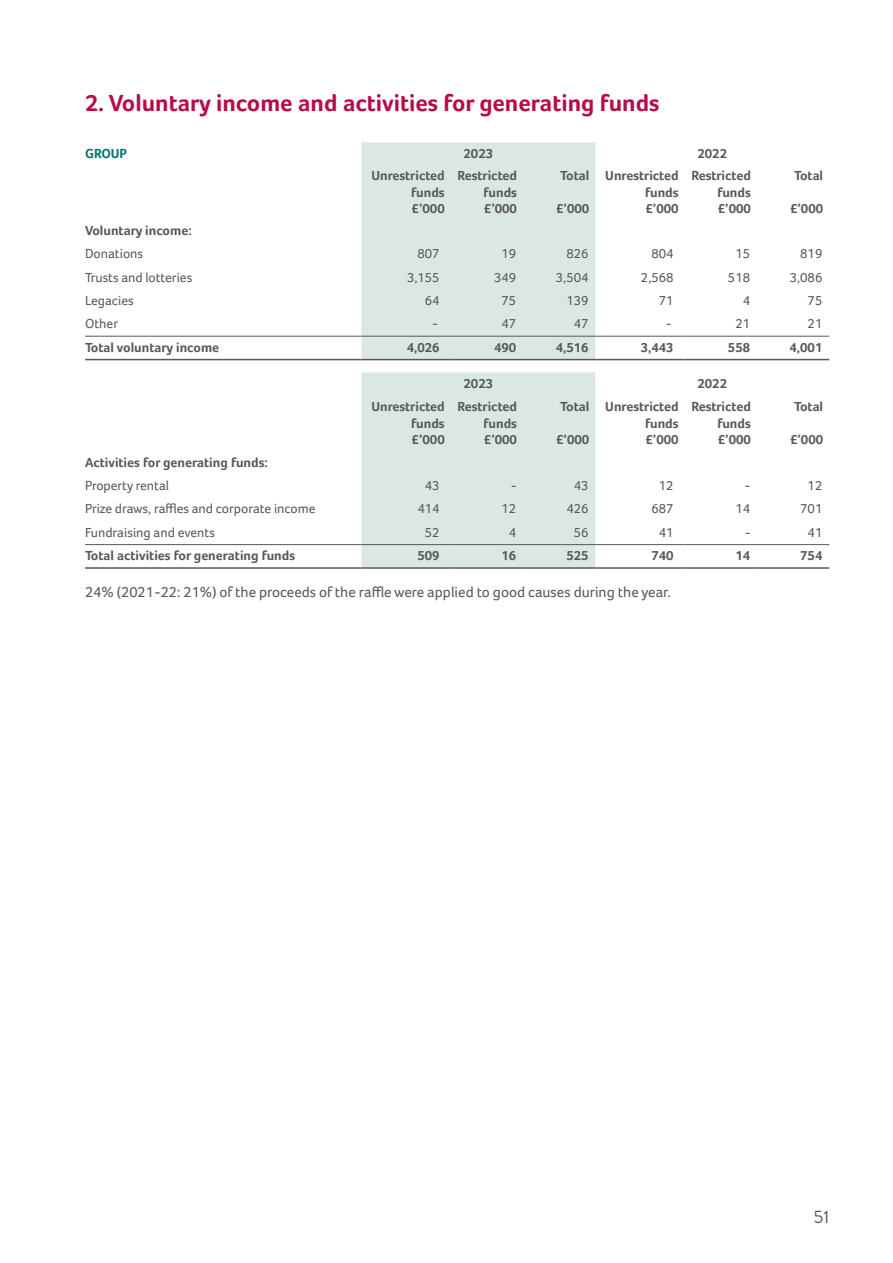
<style>
.page{position:relative;width:893px;height:1263px;background:#fff}
.page>*{position:absolute;margin:0;border:0;box-sizing:border-box;transform-origin:0 0}
.Sub_heading{font:700 24px "Foco W";color:#b80b4a}
.t1{font:18px "Brandon Grotesque";color:#57585a}
.Body_copy{font:15px "Foco W";color:#57585a}
.Body_copy-2{font:700 13.5px/16.5px "Foco W";color:#57585a;text-align:justify}
.Body_copy-3{font:13.5px "Foco W";color:#57585a}
.Body_copy-4{font:700 13.5px "Foco W";color:#057266}
</style>
<div class="page">
<div style="left:361px;top:142px;width:234px;height:425px;background:#dbe8e1"></div>
<hr style="left:85px;top:336px;width:276px;height:1px;background:#57585a">
<hr style="left:361px;top:336px;width:90px;height:1px;background:#57585a">
<hr style="left:451px;top:336px;width:72px;height:1px;background:#57585a">
<hr style="left:523px;top:336px;width:72px;height:1px;background:#57585a">
<hr style="left:595px;top:336px;width:90px;height:1px;background:#57585a">
<hr style="left:685px;top:336px;width:72px;height:1px;background:#57585a">
<hr style="left:757px;top:336px;width:72px;height:1px;background:#57585a">
<hr style="left:85px;top:359px;width:276px;height:1px;background:#57585a">
<hr style="left:361px;top:359px;width:90px;height:1px;background:#57585a">
<hr style="left:451px;top:359px;width:72px;height:1px;background:#57585a">
<hr style="left:523px;top:359px;width:72px;height:1px;background:#57585a">
<hr style="left:595px;top:359px;width:90px;height:1px;background:#57585a">
<hr style="left:685px;top:359px;width:72px;height:1px;background:#57585a">
<hr style="left:757px;top:359px;width:72px;height:1px;background:#57585a">
<hr style="left:85px;top:544px;width:276px;height:1px;background:#57585a">
<hr style="left:85px;top:567px;width:276px;height:2px;background:#57585a">
<hr style="left:361px;top:544px;width:90px;height:1px;background:#57585a">
<hr style="left:451px;top:544px;width:72px;height:1px;background:#57585a">
<hr style="left:523px;top:544px;width:72px;height:1px;background:#57585a">
<hr style="left:595px;top:544px;width:90px;height:1px;background:#57585a">
<hr style="left:685px;top:544px;width:72px;height:1px;background:#57585a">
<hr style="left:757px;top:544px;width:72px;height:1px;background:#57585a">
<hr style="left:361px;top:567px;width:90px;height:2px;background:#57585a">
<hr style="left:451px;top:567px;width:72px;height:2px;background:#57585a">
<hr style="left:523px;top:567px;width:72px;height:2px;background:#57585a">
<hr style="left:595px;top:567px;width:90px;height:2px;background:#57585a">
<hr style="left:685px;top:567px;width:72px;height:2px;background:#57585a">
<hr style="left:757px;top:567px;width:72px;height:2px;background:#57585a">
<p class="Sub_heading" style="left:85px;top:89px;width:576px">2. Voluntary income and activities for generating funds</p>
<p class="Body_copy-4" style="left:85px;top:145px;width:44px">GROUP</p>
<p class="Body_copy-2" style="left:464px;top:145px;width:31px">2023</p>
<p class="Body_copy-2" style="left:697px;top:145px;width:31px">2022</p>
<p class="Body_copy-2" style="left:411px;top:167px;width:35px;text-indent:-40px">Unrestricted funds £’000</p>
<p class="Body_copy-2" style="left:483px;top:167px;width:35px;text-indent:-26px">Restricted funds £’000</p>
<p class="Body_copy-2" style="left:560px;top:167px;width:31px">Total</p>
<p class="Body_copy-2" style="left:645px;top:167px;width:35px;text-indent:-40px">Unrestricted funds £’000</p>
<p class="Body_copy-2" style="left:717px;top:167px;width:35px;text-indent:-26px">Restricted funds £’000</p>
<p class="Body_copy-2" style="left:794px;top:167px;width:31px">Total</p>
<p class="Body_copy-2" style="left:556px;top:200px;width:35px">£’000</p>
<p class="Body_copy-2" style="left:790px;top:200px;width:35px">£’000</p>
<p class="Body_copy-2" style="left:85px;top:222px;width:108px">Voluntary income:</p>
<p class="Body_copy-3" style="left:85px;top:246px;width:60px">Donations</p>
<p class="Body_copy-3" style="left:417px;top:246px;width:24px">807</p>
<p class="Body_copy-3" style="left:501px;top:246px;width:16px">19</p>
<p class="Body_copy-3" style="left:566px;top:246px;width:24px">826</p>
<p class="Body_copy-3" style="left:651px;top:246px;width:24px">804</p>
<p class="Body_copy-3" style="left:735px;top:246px;width:16px">15</p>
<p class="Body_copy-3" style="left:800px;top:246px;width:24px">819</p>
<p class="Body_copy-3" style="left:85px;top:269px;width:109px">Trusts and lotteries</p>
<p class="Body_copy-3" style="left:407px;top:269px;width:34px">3,155</p>
<p class="Body_copy-3" style="left:494px;top:269px;width:24px">349</p>
<p class="Body_copy-3" style="left:556px;top:269px;width:34px">3,504</p>
<p class="Body_copy-3" style="left:641px;top:269px;width:34px">2,568</p>
<p class="Body_copy-3" style="left:728px;top:269px;width:24px">518</p>
<p class="Body_copy-3" style="left:790px;top:269px;width:34px">3,086</p>
<p class="Body_copy-3" style="left:85px;top:293px;width:50px">Legacies</p>
<p class="Body_copy-3" style="left:425px;top:293px;width:16px">64</p>
<p class="Body_copy-3" style="left:501px;top:293px;width:16px">75</p>
<p class="Body_copy-3" style="left:566px;top:293px;width:24px">139</p>
<p class="Body_copy-3" style="left:659px;top:293px;width:16px">71</p>
<p class="Body_copy-3" style="left:743px;top:293px;width:9px">4</p>
<p class="Body_copy-3" style="left:808px;top:293px;width:16px">75</p>
<p class="Body_copy-3" style="left:85px;top:316px;width:35px">Other</p>
<p class="Body_copy-3" style="left:432px;top:316px;width:7px">-</p>
<p class="Body_copy-3" style="left:501px;top:316px;width:16px">47</p>
<p class="Body_copy-3" style="left:574px;top:316px;width:16px">47</p>
<p class="Body_copy-3" style="left:666px;top:316px;width:7px">-</p>
<p class="Body_copy-3" style="left:735px;top:316px;width:16px">21</p>
<p class="Body_copy-3" style="left:808px;top:316px;width:16px">21</p>
<p class="Body_copy-2" style="left:85px;top:339px;width:136px">Total voluntary income</p>
<p class="Body_copy-2" style="left:407px;top:339px;width:34px">4,026</p>
<p class="Body_copy-2" style="left:494px;top:339px;width:24px">490</p>
<p class="Body_copy-2" style="left:556px;top:339px;width:34px">4,516</p>
<p class="Body_copy-2" style="left:641px;top:339px;width:34px">3,443</p>
<p class="Body_copy-2" style="left:728px;top:339px;width:24px">558</p>
<p class="Body_copy-2" style="left:789px;top:339px;width:34px">4,001</p>
<p class="Body_copy-2" style="left:464px;top:375px;width:31px">2023</p>
<p class="Body_copy-2" style="left:697px;top:375px;width:31px">2022</p>
<p class="Body_copy-2" style="left:411px;top:398px;width:35px;text-indent:-40px">Unrestricted funds £’000</p>
<p class="Body_copy-2" style="left:483px;top:398px;width:35px;text-indent:-26px">Restricted funds £’000</p>
<p class="Body_copy-2" style="left:560px;top:398px;width:31px">Total</p>
<p class="Body_copy-2" style="left:645px;top:398px;width:35px;text-indent:-40px">Unrestricted funds £’000</p>
<p class="Body_copy-2" style="left:717px;top:398px;width:35px;text-indent:-26px">Restricted funds £’000</p>
<p class="Body_copy-2" style="left:794px;top:398px;width:31px">Total</p>
<p class="Body_copy-2" style="left:556px;top:431px;width:35px">£’000</p>
<p class="Body_copy-2" style="left:790px;top:431px;width:35px">£’000</p>
<p class="Body_copy-2" style="left:85px;top:454px;width:184px">Activities for generating funds:</p>
<p class="Body_copy-3" style="left:85px;top:478px;width:86px">Property rental</p>
<p class="Body_copy-3" style="left:425px;top:478px;width:16px">43</p>
<p class="Body_copy-3" style="left:511px;top:478px;width:7px">-</p>
<p class="Body_copy-3" style="left:574px;top:478px;width:16px">43</p>
<p class="Body_copy-3" style="left:659px;top:478px;width:16px">12</p>
<p class="Body_copy-3" style="left:745px;top:478px;width:7px">-</p>
<p class="Body_copy-3" style="left:808px;top:478px;width:16px">12</p>
<p class="Body_copy-3" style="left:85px;top:501px;width:232px">Prize draws, raffles and corporate income</p>
<p class="Body_copy-3" style="left:417px;top:501px;width:24px">414</p>
<p class="Body_copy-3" style="left:501px;top:501px;width:16px">12</p>
<p class="Body_copy-3" style="left:566px;top:501px;width:24px">426</p>
<p class="Body_copy-3" style="left:651px;top:501px;width:24px">687</p>
<p class="Body_copy-3" style="left:735px;top:501px;width:16px">14</p>
<p class="Body_copy-3" style="left:800px;top:501px;width:24px">701</p>
<p class="Body_copy-3" style="left:85px;top:524px;width:132px">Fundraising and events</p>
<p class="Body_copy-3" style="left:425px;top:524px;width:16px">52</p>
<p class="Body_copy-3" style="left:509px;top:524px;width:9px">4</p>
<p class="Body_copy-3" style="left:574px;top:524px;width:16px">56</p>
<p class="Body_copy-3" style="left:659px;top:524px;width:16px">41</p>
<p class="Body_copy-3" style="left:745px;top:524px;width:7px">-</p>
<p class="Body_copy-3" style="left:808px;top:524px;width:16px">41</p>
<p class="Body_copy-2" style="left:85px;top:547px;width:212px">Total activities for generating funds</p>
<p class="Body_copy-2" style="left:417px;top:547px;width:24px">509</p>
<p class="Body_copy-2" style="left:501px;top:547px;width:16px">16</p>
<p class="Body_copy-2" style="left:566px;top:547px;width:24px">525</p>
<p class="Body_copy-2" style="left:651px;top:547px;width:24px">740</p>
<p class="Body_copy-2" style="left:735px;top:547px;width:16px">14</p>
<p class="Body_copy-2" style="left:800px;top:547px;width:24px">754</p>
<p class="Body_copy" style="left:85px;top:583px;width:587px">24% (2021-22: 21%) of the proceeds of the raffle were applied to good causes during the year.</p>
<h2 class="t1" style="left:814px;top:1204px;width:17px">51</h2>
</div>
